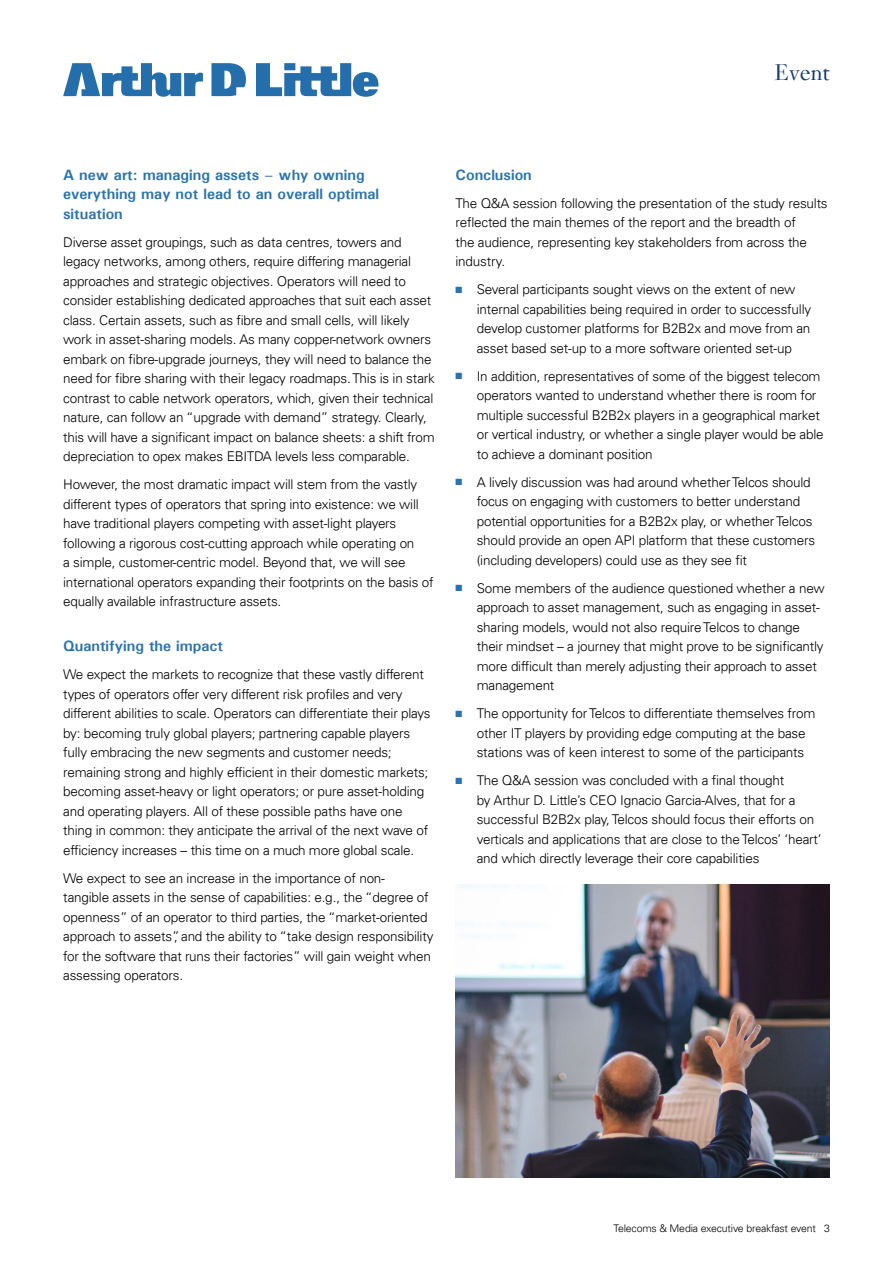
<style>
.page{position:relative;width:893px;height:1263px;background:#fff}
.page>*{position:absolute;margin:0;border:0;box-sizing:border-box;transform-origin:0 0}
.t1{font:24px "Janson";letter-spacing:-.005em;color:#153c6f}
.t2{font:700 15px/19.5px "Univers";color:#2b73ae}
.t3{font:300 13.5px/19.5px "Univers LT";letter-spacing:-.015em;color:#000}
.t4{font:300 10.5px "Univers LT";letter-spacing:-.015em;color:#000}
.s1{color:#2b73ae}
</style>
<div class="page">
<svg style="left:63px;top:63px;width:315px;height:34px"></svg>
<img style="left:455px;top:884px;width:375px;height:294px">
<h1 class="t1" style="left:774px;top:58px;width:57px">Event</h1>
<p class="t2" style="left:63px;top:165px;width:318px">A new art: managing assets – why owning everything may not lead to an overall optimal situation</p>
<p class="t3" style="left:63px;top:232px;width:373px">Diverse asset groupings, such as data centres, towers and legacy networks, among others, require differing managerial approaches and strategic objectives. Operators will need to consider establishing dedicated approaches that suit each asset class. Certain assets, such as fibre and small cells, will likely work in asset-sharing models. As many copper-network owners embark on fibre-upgrade journeys, they will need to balance the need for fibre sharing with their legacy roadmaps. This is in stark contrast to cable network operators, which, given their technical nature, can follow an “upgrade with demand” strategy. Clearly, this will have a significant impact on balance sheets: a shift from depreciation to opex makes EBITDA levels less comparable.</p>
<p class="t3" style="left:63px;top:475px;width:372px">However, the most dramatic impact will stem from the vastly different types of operators that spring into existence: we will have traditional players competing with asset-light players following a rigorous cost-cutting approach while operating on<br>a simple, customer-centric model. Beyond that, we will see international operators expanding their footprints on the basis of equally available infrastructure assets.</p>
<p class="t2" style="left:63px;top:636px;width:162px">Quantifying the impact</p>
<p class="t3" style="left:63px;top:665px;width:369px">We expect the markets to recognize that these vastly different types of operators offer very different risk profiles and very different abilities to scale. Operators can differentiate their plays by: becoming truly global players; partnering capable players fully embracing the new segments and customer needs; remaining strong and highly efficient in their domestic markets; becoming asset-heavy or light operators; or pure asset-holding and operating players. All of these possible paths have one thing in common: they anticipate the arrival of the next wave of efficiency increases – this time on a much more global scale.</p>
<p class="t3" style="left:63px;top:868px;width:372px">We expect to see an increase in the importance of non&shy;tangible assets in the sense of capabilities: e.g., the “degree of openness” of an operator to third parties, the “market-oriented approach to assets”, and the ability to “take design responsibility for the software that runs their factories” will gain weight when assessing operators.</p>
<p class="t2" style="left:455px;top:165px;width:78px">Conclusion</p>
<p class="t3" style="left:455px;top:193px;width:374px">The Q&amp;A session following the presentation of the study results reflected the main themes of the report and the breadth of<br>the audience, representing key stakeholders from across the industry.</p>
<p class="t3" style="left:477px;top:280px;width:336px;text-indent:-21px"><span class="s1">■</span> Several participants sought views on the extent of new internal capabilities being required in order to successfully develop customer platforms for B2B2x and move from an asset based set-up to a more software oriented set-up</p>
<p class="t3" style="left:477px;top:366px;width:348px;text-indent:-21px"><span class="s1">■</span> In addition, representatives of some of the biggest telecom operators wanted to understand whether there is room for multiple successful B2B2x players in a geographical market or vertical industry, or whether a single player would be able to achieve a dominant position</p>
<p class="t3" style="left:477px;top:472px;width:340px;text-indent:-21px"><span class="s1">■</span> A lively discussion was had around whether Telcos should focus on engaging with customers to better understand potential opportunities for a B2B2x play, or whether Telcos should provide an open API platform that these customers (including developers) could use as they see fit</p>
<p class="t3" style="left:477px;top:578px;width:349px;text-indent:-21px"><span class="s1">■</span> Some members of the audience questioned whether a new approach to asset management, such as engaging in asset&shy;sharing models, would not also require Telcos to change their mindset – a journey that might prove to be significantly more difficult than merely adjusting their approach to asset management</p>
<p class="t3" style="left:477px;top:704px;width:340px;text-indent:-21px"><span class="s1">■</span> The opportunity for Telcos to differentiate themselves from other IT players by providing edge computing at the base stations was of keen interest to some of the participants</p>
<p class="t3" style="left:477px;top:771px;width:346px;text-indent:-21px"><span class="s1">■</span> The Q&amp;A session was concluded with a final thought<br>by Arthur D. Little’s CEO Ignacio Garcia-Alves, that for a successful B2B2x play, Telcos should focus their efforts on verticals and applications that are close to the Telcos’ ‘heart’ and which directly leverage their core capabilities</p>
<p class="t4" style="left:614px;top:1222px;width:218px">Telecoms &amp; Media executive breakfast event 3</p>
</div>
